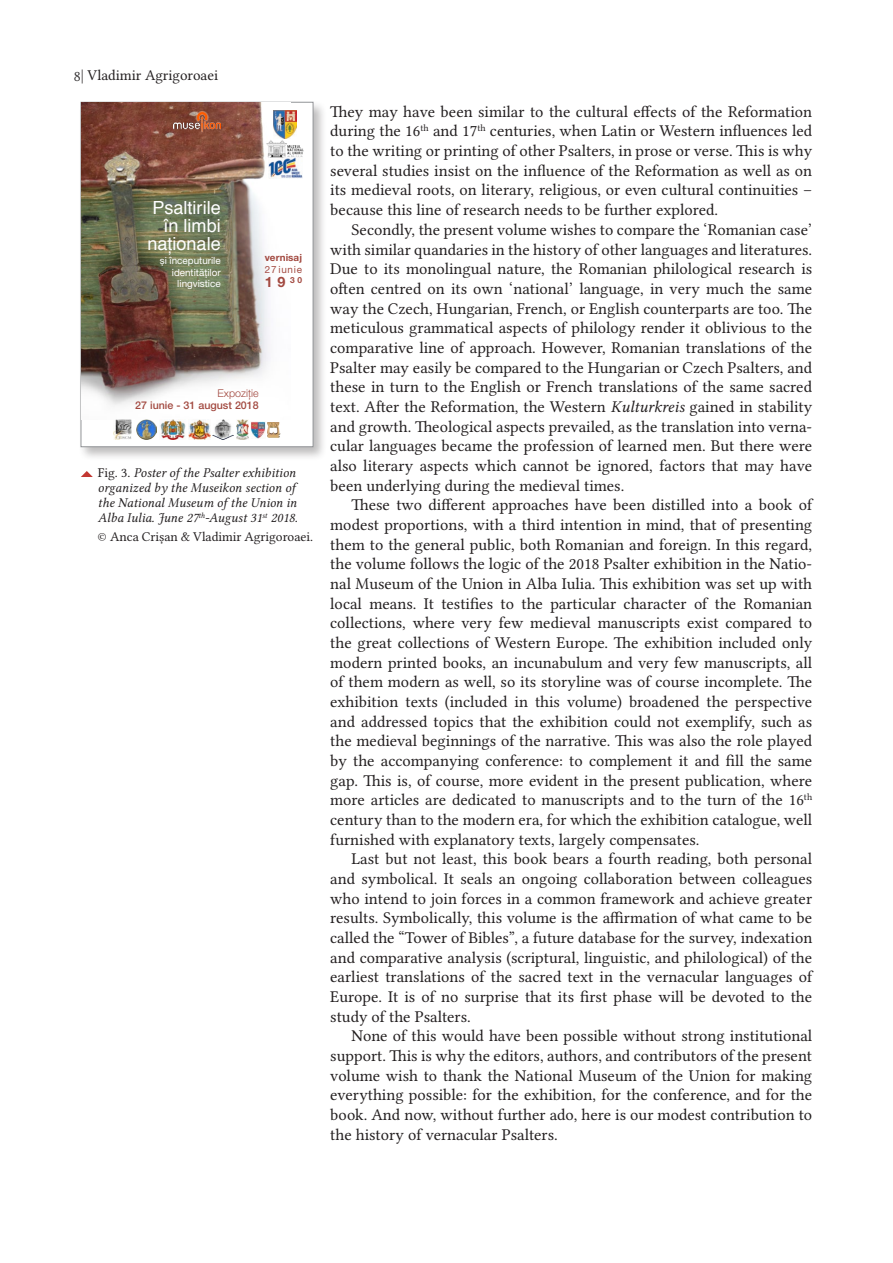
<style>
.page{position:relative;width:893px;height:1263px;background:#fff}
.page>*{position:absolute;margin:0;border:0;box-sizing:border-box;transform-origin:0 0}
.t1{font:18.15px/18.1px "Helvetica";color:#fff;text-align:right}
.corp_de_text{font:16.5px/19.6px "Lin Libertine O";color:#231f20;text-align:justify}
.t2{font:15px "Lin Libertine O";color:#231f20}
.t3{font:700 14.4px "Helvetica Neue";color:#a24940}
._6__legende{font:13.5px/15px "Lin Libertine OI";color:#231f20}
._6__legende-2{font:13.5px "Lin Libertine O";color:#231f20}
.t4{font:500 10.65px "Helvetica Neue";color:#a24940}
.t5{font:300 10.65px "Helvetica Neue";color:#a24940}
.t6{font:9.9px/11.9px "Helvetica Neue";color:#fff;text-align:right}
.t7{font:700 9.9px/11.9px "Helvetica Neue";letter-spacing:.005em;color:#a24940}
.s1{color:#312f30}
.s2{font-weight:400}
.s3{font-family:"Lin Libertine O"}
.s4{font-family:"Lin Libertine OI"}
</style>
<div class="page">
<div style="left:79px;top:100px;width:248px;height:361px;background:#231f20;opacity:.3"></div>
<div style="left:81px;top:102px;width:232px;height:345px;background:#fff;border:1px solid #939598"></div>
<img style="left:81px;top:102px;width:210px;height:317px">
<img style="left:174px;top:112px;width:46px;height:19px">
<img style="left:213px;top:419px;width:21px;height:21px">
<img style="left:236px;top:419px;width:12px;height:21px">
<img style="left:250px;top:421px;width:16px;height:17px">
<img style="left:268px;top:422px;width:12px;height:15px">
<img style="left:137px;top:419px;width:20px;height:21px">
<img style="left:189px;top:419px;width:21px;height:21px">
<img style="left:160px;top:419px;width:26px;height:21px">
<img style="left:114px;top:419px;width:18px;height:21px">
<img style="left:268px;top:158px;width:34px;height:21px">
<img style="left:273px;top:110px;width:24px;height:28px">
<img style="left:265px;top:138px;width:39px;height:20px">
<svg style="left:81px;top:471px;width:12px;height:6px"></svg>
<p class="t2" style="left:74px;top:63px;width:146px"><span class="s1">8</span>| Vladimir Agrigoroaei</p>
<p class="t1" style="left:147px;top:199px;width:75px">Psaltirile în limbi naționale</p>
<p class="t6" style="left:160px;top:255px;width:62px">și începuturile identităților lingvistice</p>
<p class="t7" style="left:265px;top:252px;width:39px">vernisaj<br><span class="s2">27 iunie</span></p>
<p class="t3" style="left:265px;top:271px;width:39px">19 <sup>30</sup></p>
<p class="t5" style="left:218px;top:385px;width:43px">Expoziție</p>
<p class="t4" style="left:135px;top:396px;width:125px">27 iunie - 31 august 2018</p>
<p class="_6__legende" style="left:98px;top:466px;width:201px"><span class="s3">Fig. 3.</span> Poster of the Psalter exhibition organized by the Museikon section of the National Museum of the Union in Alba Iulia. June 27<sup>th</sup>-August 31<sup>st</sup> 2018.</p>
<p class="_6__legende-2" style="left:98px;top:526px;width:217px">© Anca Crișan &amp; Vladimir Agrigoroaei.</p>
<p class="corp_de_text" style="left:330px;top:100px;width:483px">They may have been similar to the cultural effects of the Reformation during the 16<sup>th</sup> and 17<sup>th</sup> centuries, when Latin or Western influences led to the writing or printing of other Psalters, in prose or verse. This is why several studies insist on the influence of the Reformation as well as on its medieval roots, on literary, religious, or even cultural continuities – because this line of research needs to be further explored.</p>
<p class="corp_de_text" style="left:330px;top:218px;width:483px;text-indent:21px">Secondly, the present volume wishes to compare the ‘Romanian case’ with similar quandaries in the history of other languages and literatures.<br>Due to its monolingual nature, the Romanian philological research is often centred on its own ‘national’ language, in very much the same way the Czech, Hungarian, French, or English counterparts are too. The meticulous grammatical aspects of philology render it oblivious to the comparative line of approach. However, Romanian translations of the Psalter may easily be compared to the Hungarian or Czech Psalters, and these in turn to the English or French translations of the same sacred text. After the Reformation, the Western <span class="s4">Kulturkreis</span> gained in stability and growth. Theological aspects prevailed, as the translation into verna&shy;cular languages became the profession of learned men. But there were also literary aspects which cannot be ignored, factors that may have been underlying during the medieval times.</p>
<p class="corp_de_text" style="left:330px;top:493px;width:483px;text-indent:21px">These two different approaches have been distilled into a book of modest proportions, with a third intention in mind, that of presenting them to the general public, both Romanian and foreign. In this regard, the volume follows the logic of the 2018 Psalter exhibition in the Natio&shy;nal Museum of the Union in Alba Iulia. This exhibition was set up with local means. It testifies to the particular character of the Romanian collections, where very few medieval manuscripts exist compared to the great collections of Western Europe. The exhibition included only modern printed books, an incunabulum and very few manuscripts, all of them modern as well, so its storyline was of course incomplete. The exhibition texts (included in this volume) broadened the perspective and addressed topics that the exhibition could not exemplify, such as the medieval beginnings of the narrative. This was also the role played by the accompanying conference: to complement it and fill the same gap. This is, of course, more evident in the present publication, where more articles are dedicated to manuscripts and to the turn of the 16<sup>th </sup>century than to the modern era, for which the exhibition catalogue, well furnished with explanatory texts, largely compensates.</p>
<p class="corp_de_text" style="left:330px;top:847px;width:483px;text-indent:21px">Last but not least, this book bears a fourth reading, both personal and symbolical. It seals an ongoing collaboration between colleagues who intend to join forces in a common framework and achieve greater results. Symbolically, this volume is the affirmation of what came to be called the “Tower of Bibles”, a future database for the survey, indexation and comparative analysis (scriptural, linguistic, and philological) of the earliest translations of the sacred text in the vernacular languages of Europe. It is of no surprise that its first phase will be devoted to the study of the Psalters.</p>
<p class="corp_de_text" style="left:330px;top:1024px;width:483px;text-indent:21px">None of this would have been possible without strong institutional support. This is why the editors, authors, and contributors of the present volume wish to thank the National Museum of the Union for making everything possible: for the exhibition, for the conference, and for the book. And now, without further ado, here is our modest contribution to the history of vernacular Psalters.</p>
</div>
